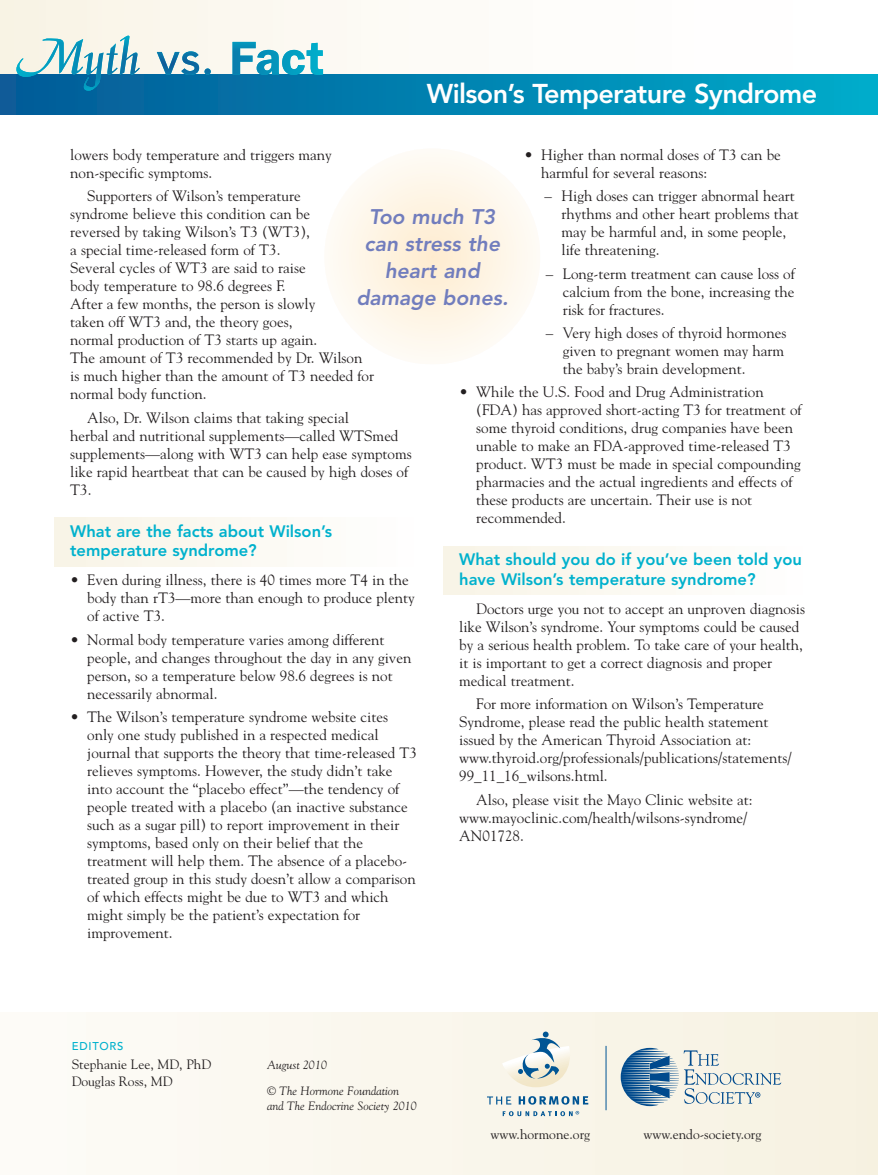
<style>
.page{position:relative;width:878px;height:1175px;background:#fff}
.page>*{position:absolute;margin:0;border:0;box-sizing:border-box;transform-origin:0 0}
.t1{font:800 27px "Avenir";letter-spacing:-.025em;color:#fff}
.t2{font:800 21px/27px "Avenir";color:#717dbd;text-align:center}
.t3{font:800 16.5px/19.5px "Avenir";color:#00b1cd}
.t4{font:15px/18px "Goudy";color:#231f20}
.t5{font:13.5px/16.5px "Goudy";color:#231f20}
.t6{font:italic 12px/25.8px "Goudy";color:#231f20}
.t7{font:500 11.25px "Avenir";letter-spacing:.065em;color:#00b1cd}
</style>
<div class="page">
<div style="left:443px;top:546px;width:364px;height:49px;background:#fbf9f2"></div>
<div style="left:54px;top:518px;width:364px;height:48px;background:#fbf9f2"></div>
<div style="left:0;top:1012px;width:878px;height:162px;background:#faf7ed"></div>
<img style="left:0;top:0;width:361px;height:74px">
<div style="left:0;top:74px;width:878px;height:41px;background:linear-gradient(to right,#035996,#00abca)"></div>
<hr style="left:605px;top:1045px;width:1px;height:65px;background:#005594">
<svg style="left:620px;top:1047px;width:161px;height:59px"></svg>
<svg style="left:503px;top:1031px;width:67px;height:56px"></svg>
<svg style="left:487px;top:1096px;width:24px;height:8px"></svg>
<svg style="left:518px;top:1096px;width:70px;height:8px"></svg>
<svg style="left:502px;top:1110px;width:77px;height:6px"></svg>
<svg style="left:324px;top:149px;width:216px;height:215px"></svg>
<svg style="left:16px;top:36px;width:289px;height:55px;background:#81b7ca"></svg>
<h1 class="t1" style="left:427px;top:83px;width:392px">Wilson’s Temperature Syndrome</h1>
<p class="t4" style="left:70px;top:147px;width:263px">lowers body temperature and triggers many non-specific symptoms.</p>
<p class="t4" style="left:70px;top:188px;width:305px;text-indent:17px">Supporters of Wilson’s temperature<br>syndrome believe this condition can be<br>reversed by taking Wilson’s T3 (WT3),<br>a special time-released form of T3.<br>Several cycles of WT3 are said to raise<br>body temperature to 98.6 degrees F.<br>After a few months, the person is slowly<br>taken off WT3 and, the theory goes,<br>normal production of T3 starts up again.<br>The amount of T3 recommended by Dr. Wilson is much higher than the amount of T3 needed for normal body function.</p>
<p class="t4" style="left:70px;top:409px;width:343px;text-indent:17px">Also, Dr. Wilson claims that taking special<br>herbal and nutritional supplements—called WTSmed supplements—along with WT3 can help ease symptoms like rapid heartbeat that can be caused by high doses of T3.</p>
<p class="t3" style="left:70px;top:522px;width:263px">What are the facts about Wilson’s temperature syndrome?</p>
<p class="t4" style="left:87px;top:572px;width:329px;text-indent:-17px">• Even during illness, there is 40 times more T4 in the body than rT3—more than enough to produce plenty of active T3.</p>
<p class="t4" style="left:87px;top:631px;width:326px;text-indent:-17px">• Normal body temperature varies among different people, and changes throughout the day in any given person, so a temperature below 98.6 degrees is not necessarily abnormal.</p>
<p class="t4" style="left:87px;top:709px;width:331px;text-indent:-17px">• The Wilson’s temperature syndrome website cites only one study published in a respected medical journal that supports the theory that time-released T3 relieves symptoms. However, the study didn’t take into account the “placebo effect”—the tendency of people treated with a placebo (an inactive substance such as a sugar pill) to report improvement in their symptoms, based only on their belief that the treatment will help them. The absence of a placebo&shy;treated group in this study doesn’t allow a comparison of which effects might be due to WT3 and which might simply be the patient’s expectation for improvement.</p>
<p class="t4" style="left:541px;top:147px;width:241px;text-indent:-17px">• Higher than normal doses of T3 can be harmful for several reasons:</p>
<p class="t4" style="left:561px;top:188px;width:239px;text-indent:-17px">– High doses can trigger abnormal heart rhythms and other heart problems that may be harmful and, in some people, life threatening.</p>
<p class="t4" style="left:562px;top:265px;width:234px;text-align:justify;text-indent:-17px">– Long-term treatment can cause loss of calcium from the bone, increasing the risk for fractures.</p>
<p class="t4" style="left:562px;top:325px;width:225px;text-indent:-17px">– Very high doses of thyroid hormones given to pregnant women may harm the baby’s brain development.</p>
<p class="t4" style="left:476px;top:384px;width:327px;text-indent:-17px">• While the U.S. Food and Drug Administration (FDA) has approved short-acting T3 for treatment of some thyroid conditions, drug companies have been unable to make an FDA-approved time-released T3 product. WT3 must be made in special compounding pharmacies and the actual ingredients and effects of these products are uncertain. Their use is not recommended.</p>
<p class="t3" style="left:459px;top:551px;width:344px">What should you do if you’ve been told you have Wilson’s temperature syndrome?</p>
<p class="t4" style="left:459px;top:601px;width:347px;text-indent:17px">Doctors urge you not to accept an unproven diagnosis like Wilson’s syndrome. Your symptoms could be caused by a serious health problem. To take care of your health, it is important to get a correct diagnosis and proper medical treatment.</p>
<p class="t4" style="left:459px;top:696px;width:334px;text-indent:17px">For more information on Wilson’s Temperature Syndrome, please read the public health statement issued by the American Thyroid Association at: www.thyroid.org/professionals/publications/statements/ 99_11_16_wilsons.html.</p>
<p class="t4" style="left:459px;top:792px;width:295px;text-indent:17px">Also, please visit the Mayo Clinic website at: www.mayoclinic.com/health/wilsons-syndrome/<br>AN01728.</p>
<h2 class="t2" style="left:356px;top:205px;width:156px">Too much T3 can stress the heart and damage bones.</h2>
<p class="t7" style="left:72px;top:1041px;width:53px">EDITORS</p>
<p class="t5" style="left:72px;top:1057px;width:141px">Stephanie Lee, MD, PhD<br>Douglas Ross, MD</p>
<p class="t6" style="left:267px;top:1052px;width:134px">August 2010<br>© The Hormone Foundation</p>
<p class="t6" style="left:267px;top:1093px;width:151px">and The Endocrine Society 2010</p>
<p class="t5" style="left:490px;top:1127px;width:101px">www.hormone.org</p>
<p class="t5" style="left:643px;top:1127px;width:119px">www.endo-society.org</p>
</div>
